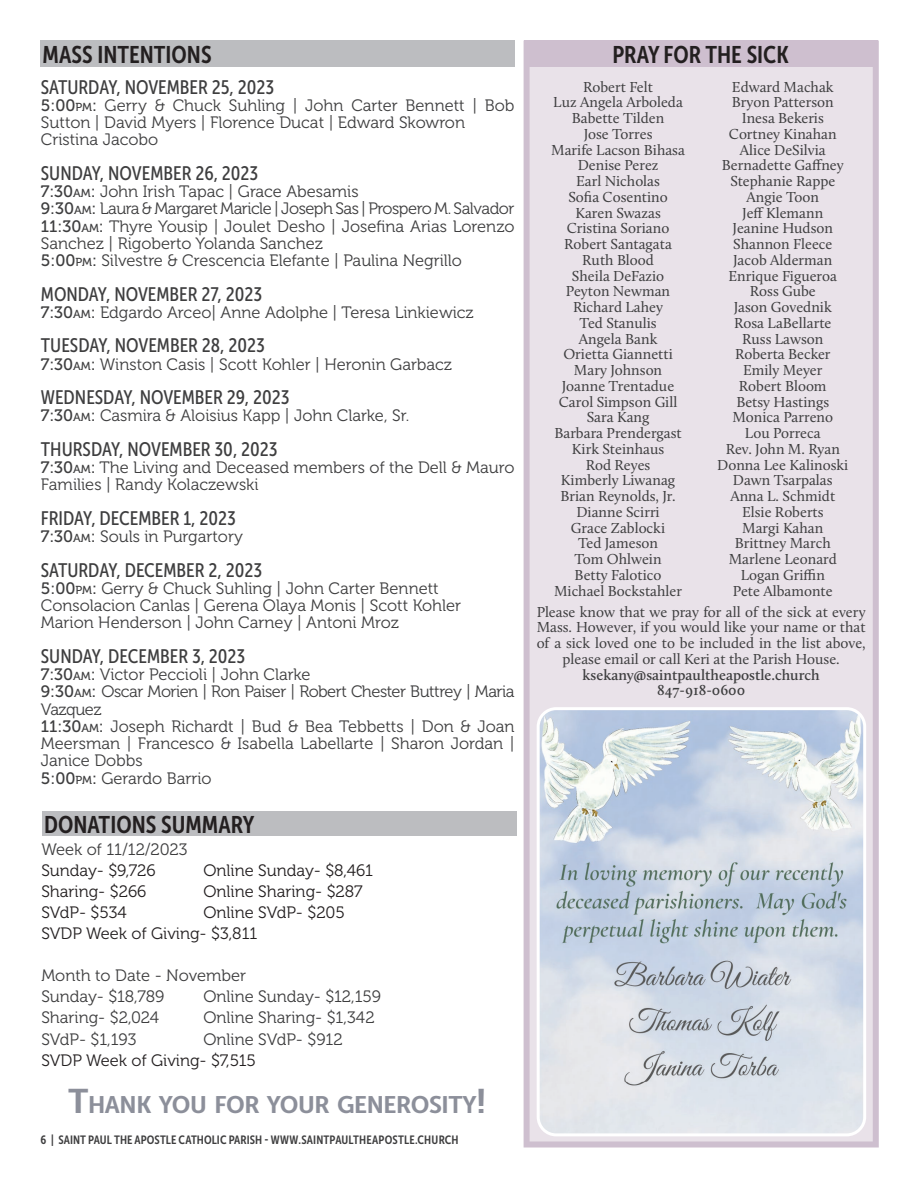
<style>
.page{position:relative;width:918px;height:1188px;background:#fff}
.page>*{position:absolute;margin:0;border:0;box-sizing:border-box;transform-origin:0 0}
.t1{font:24px "Museo Sans Cond 700";color:#231f20}
.t2{font:23.85px "Museo Sans Cond 700";letter-spacing:-.015em;color:#8c8f9a;scale:1.23 1}
.t3{font:19.5px "Museo Sans Cond 500";color:#3e3e3f}
.t4{font:16.5px/17.2px "Museo 300";color:#3e3e3f}
.t5{font:16.5px/21px "Museo 300";color:#231f20}
.t6{font:15px/15.8px "Calluna";color:#3e3e3f;text-align:center}
.t7{font:600 15px/15.8px "Calluna";color:#3e3e3f;text-align:center}
.t8{font:12px "Museo Sans Cond 700";letter-spacing:.01em;color:#3e3e3f}
.s1{font-family:"Museo 500"}
.s2{font-family:"Museo 500";font-size:11.55px}
.s3{font-size:34.05px}
</style>
<div class="page">
<svg style="left:524px;top:40px;width:355px;height:1108px;background:#e3dae3"></svg>
<div style="left:524px;top:40px;width:354px;height:27px;background:#cebfcf"></div>
<div style="left:534px;top:80px;width:169px;height:524px;background:#e9e2e9"></div>
<div style="left:696px;top:80px;width:174px;height:524px;background:#e9e2e9"></div>
<div style="left:42px;top:811px;width:474px;height:25px;background:#bcbdc0"></div>
<div style="left:40px;top:40px;width:475px;height:27px;background:#bcbdc0"></div>
<svg style="left:537px;top:707px;width:329px;height:429px;background:#cfd7e2"></svg>
<h1 class="t1" style="left:43px;top:41px;width:170px">MASS INTENTIONS</h1>
<p class="t3" style="left:41px;top:76px;width:235px">SATURDAY, NOVEMBER 25, 2023</p>
<p class="t4" style="left:41px;top:97px;width:475px"><span class="s1">5:00</span><span class="s2">PM</span><span class="s1">:</span> Gerry &amp; Chuck Suhling | John Carter Bennett | Bob<br>Sutton | David Myers | Florence Ducat | Edward Skowron<br>Cristina Jacobo</p>
<p class="t3" style="left:41px;top:162px;width:219px">SUNDAY, NOVEMBER 26, 2023</p>
<p class="t4" style="left:41px;top:183px;width:475px"><span class="s1">7:30</span><span class="s2">AM</span><span class="s1">:</span> John Irish Tapac | Grace Abesamis<br><span class="s1">9:30</span><span class="s2">AM</span><span class="s1">:</span> Laura &amp; Margaret Maricle | Joseph Sas | Prospero M. Salvador <span class="s1">11:30</span><span class="s2">AM</span><span class="s1">:</span> Thyre Yousip | Joulet Desho | Josefina Arias Lorenzo Sanchez | Rigoberto Yolanda Sanchez<br><span class="s1">5:00</span><span class="s2">PM</span><span class="s1">:</span> Silvestre &amp; Crescencia Elefante | Paulina Negrillo</p>
<p class="t3" style="left:41px;top:283px;width:223px">MONDAY, NOVEMBER 27, 2023</p>
<p class="t4" style="left:41px;top:304px;width:434px"><span class="s1">7:30</span><span class="s2">AM</span><span class="s1">:</span> Edgardo Arceo| Anne Adolphe | Teresa Linkiewicz</p>
<p class="t3" style="left:41px;top:335px;width:225px">TUESDAY, NOVEMBER 28, 2023</p>
<p class="t4" style="left:41px;top:356px;width:413px"><span class="s1">7:30</span><span class="s2">AM</span><span class="s1">:</span> Winston Casis | Scott Kohler | Heronin Garbacz</p>
<p class="t3" style="left:41px;top:387px;width:250px">WEDNESDAY, NOVEMBER 29, 2023</p>
<p class="t4" style="left:41px;top:407px;width:370px"><span class="s1">7:30</span><span class="s2">AM</span><span class="s1">:</span> Casmira &amp; Aloisius Kapp | John Clarke, Sr.</p>
<p class="t3" style="left:41px;top:438px;width:238px">THURSDAY, NOVEMBER 30, 2023</p>
<p class="t4" style="left:41px;top:459px;width:475px"><span class="s1">7:30</span><span class="s2">AM</span><span class="s1">:</span> The Living and Deceased members of the Dell &amp; Mauro<br>Families | Randy Kolaczewski</p>
<p class="t3" style="left:41px;top:507px;width:196px">FRIDAY, DECEMBER 1, 2023</p>
<p class="t4" style="left:41px;top:528px;width:204px"><span class="s1">7:30</span><span class="s2">AM</span><span class="s1">:</span> Souls in Purgartory</p>
<p class="t3" style="left:41px;top:559px;width:223px">SATURDAY, DECEMBER 2, 2023</p>
<p class="t4" style="left:41px;top:580px;width:422px"><span class="s1">5:00</span><span class="s2">PM</span><span class="s1">:</span> Gerry &amp; Chuck Suhling | John Carter Bennett<br>Consolacion Canlas | Gerena Olaya Monis | Scott Kohler<br>Marion Henderson | John Carney | Antoni Mroz</p>
<p class="t3" style="left:41px;top:645px;width:206px">SUNDAY, DECEMBER 3, 2023</p>
<p class="t4" style="left:41px;top:666px;width:475px"><span class="s1">7:30</span><span class="s2">AM</span><span class="s1">:</span> Victor Peccioli | John Clarke<br><span class="s1">9:30</span><span class="s2">AM</span><span class="s1">:</span> Oscar Morien | Ron Paiser | Robert Chester Buttrey | Maria Vazquez<br><span class="s1">11:30</span><span class="s2">AM</span><span class="s1">:</span> Joseph Richardt | Bud &amp; Bea Tebbetts | Don &amp; Joan Meersman | Francesco &amp; Isabella Labellarte | Sharon Jordan | Janice Dobbs<br><span class="s1">5:00</span><span class="s2">PM</span><span class="s1">:</span> Gerardo Barrio</p>
<h1 class="t1" style="left:44px;top:811px;width:212px">DONATIONS SUMMARY</h1>
<p class="t4" style="left:41px;top:842px;width:148px">Week of 11/12/2023</p>
<p class="t5" style="left:41px;top:861px;width:116px">Sunday- $9,726</p>
<p class="t5" style="left:203px;top:861px;width:171px">Online Sunday- $8,461</p>
<p class="t5" style="left:41px;top:882px;width:107px">Sharing- $266</p>
<p class="t5" style="left:203px;top:882px;width:161px">Online Sharing- $287</p>
<p class="t5" style="left:41px;top:903px;width:87px">SVdP- $534</p>
<p class="t5" style="left:41px;top:903px;width:305px;text-indent:162px">Online SVdP- $205<br>SVDP Week of Giving- $3,811</p>
<p class="t4" style="left:41px;top:966px;width:206px;line-height:21px">Month to Date - November<br>Sunday- $18,789</p>
<p class="t4" style="left:203px;top:989px;width:179px">Online Sunday- $12,159</p>
<p class="t4" style="left:41px;top:1010px;width:119px">Sharing- $2,024</p>
<p class="t4" style="left:203px;top:1010px;width:173px">Online Sharing- $1,342</p>
<p class="t4" style="left:41px;top:1031px;width:97px">SVdP- $1,193</p>
<p class="t4" style="left:203px;top:1031px;width:141px">Online SVdP- $912</p>
<p class="t5" style="left:41px;top:1050px;width:216px">SVDP Week of Giving- $7,515</p>
<h2 class="t2" style="left:68px;top:1091px;width:342px"><span class="s3">T</span>HANK YOU FOR YOUR GENEROSITY<span class="s3">!</span></h2>
<p class="t8" style="left:40px;top:1133px;width:420px">6 | SAINT PAUL THE APOSTLE CATHOLIC PARISH - WWW.SAINTPAULTHEAPOSTLE.CHURCH</p>
<h1 class="t1" style="left:612px;top:41px;width:178px">PRAY FOR THE SICK</h1>
<p class="t6" style="left:551px;top:79px;width:135px">Robert Felt<br>Luz Angela Arboleda<br>Babette Tilden<br>Jose Torres<br>Marife Lacson Bihasa<br>Denise Perez<br>Earl Nicholas<br>Sofia Cosentino<br>Karen Swazas<br>Cristina Soriano<br>Robert Santagata<br>Ruth Blood<br>Sheila DeFazio<br>Peyton Newman<br>Richard Lahey<br>Ted Stanulis<br>Angela Bank<br>Orietta Giannetti<br>Mary Johnson<br>Joanne Trentadue<br>Carol Simpson Gill<br>Sara Kang<br>Barbara Prendergast<br>Kirk Steinhaus<br>Rod Reyes<br>Kimberly Liwanag<br>Brian Reynolds, Jr.<br>Dianne Scirri<br>Grace Zablocki<br>Ted Jameson<br>Tom Ohlwein<br>Betty Falotico<br>Michael Bockstahler</p>
<p class="t6" style="left:717px;top:79px;width:133px">Edward Machak<br>Bryon Patterson<br>Inesa Bekeris<br>Cortney Kinahan<br>Alice DeSilvia<br>Bernadette Gaffney<br>Stephanie Rappe<br>Angie Toon<br>Jeff Klemann<br>Jeanine Hudson<br>Shannon Fleece<br>Jacob Alderman<br>Enrique Figueroa<br>Ross Gube<br>Jason Govednik<br>Rosa LaBellarte<br>Russ Lawson<br>Roberta Becker<br>Emily Meyer<br>Robert Bloom<br>Betsy Hastings<br>Monica Parreno<br>Lou Porreca<br>Rev. John M. Ryan<br>Donna Lee Kalinoski<br>Dawn Tsarpalas<br>Anna L. Schmidt<br>Elsie Roberts<br>Margi Kahan<br>Brittney March<br>Marlene Leonard<br>Logan Griffin<br>Pete Albamonte</p>
<p class="t6" style="left:537px;top:604px;width:331px">Please know that we pray for all of the sick at every Mass. However, if you would like your name or that of a sick loved one to be included in the list above, please email or call Keri at the Parish House.</p>
<p class="t7" style="left:583px;top:667px;width:239px">ksekany@saintpaultheapostle.church<br>847-918-0600</p>
</div>
